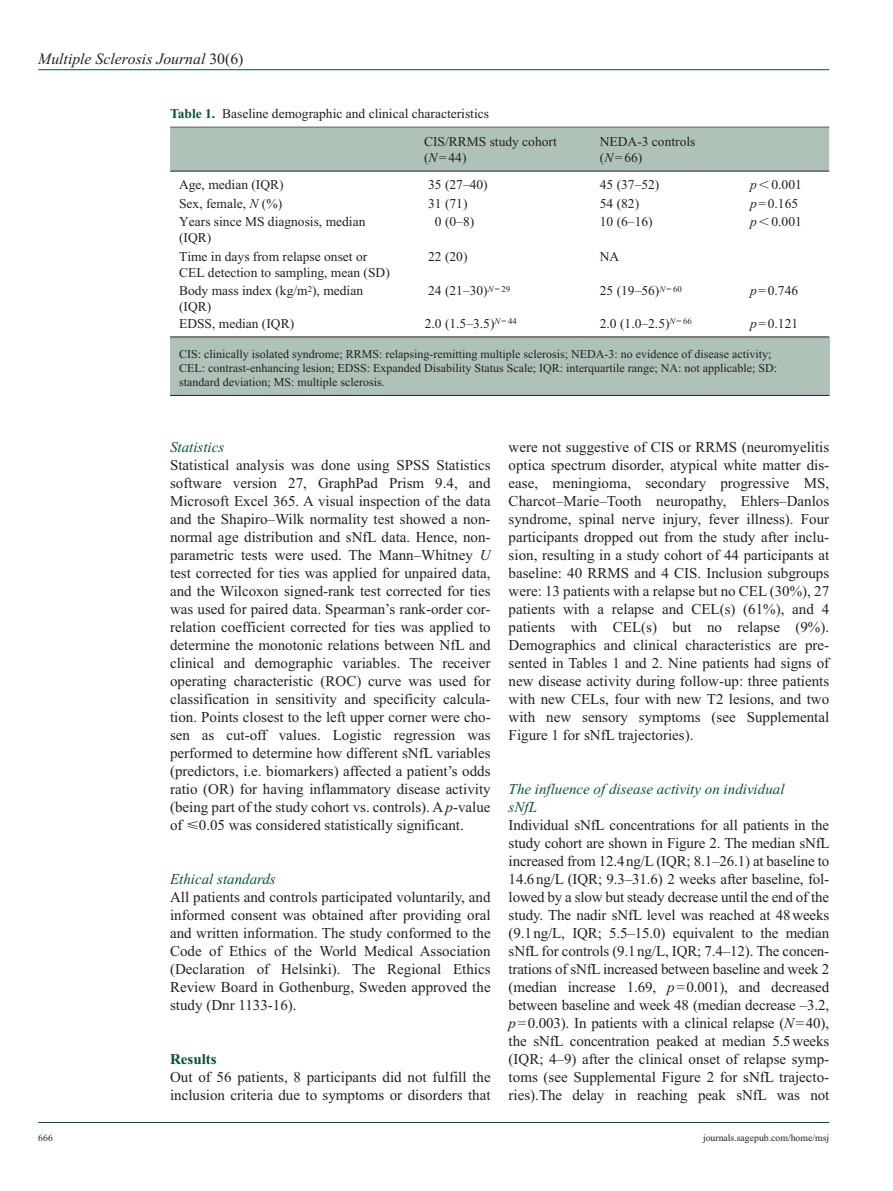
<style>
.page{position:relative;width:893px;height:1191px;background:#fff}
.page>*{position:absolute;margin:0;border:0;box-sizing:border-box;transform-origin:0 0}
.t1{font:italic 15.75px "Times New Roman";color:#231f20}
.t2{font:15px/18px "Times New Roman";color:#231f20;text-align:justify}
.t3{font:italic 15px/18px "Times New Roman";color:#015436}
.t4{font:700 15px "Times New Roman";color:#015436}
.t5{font:13.5px/15.8px "Times New Roman";color:#231f20}
.t6{font:12px/14.2px "Times New Roman";color:#231f20}
.t7{font:9.75px "Times New Roman";color:#231f20}
.s1{font-style:normal}
.s2{font-weight:700;color:#015436}
.s3{font-style:italic}
</style>
<div class="page">
<hr style="left:38px;top:69px;width:791px;height:1px;background:#015436">
<hr style="left:38px;top:1122px;width:791px;height:1px;background:#015436">
<div style="left:170px;top:337px;width:659px;height:58px;background:#afc2b8"></div>
<hr style="left:170px;top:127px;width:659px;height:1px;background:#231f20">
<hr style="left:170px;top:395px;width:659px;height:1px;background:#231f20">
<div style="left:170px;top:128px;width:659px;height:43px;background:#afc2b8"></div>
<hr style="left:170px;top:171px;width:234px;height:1px;background:#231f20">
<hr style="left:404px;top:171px;width:176px;height:1px;background:#231f20">
<hr style="left:580px;top:171px;width:150px;height:1px;background:#231f20">
<hr style="left:730px;top:171px;width:99px;height:1px;background:#231f20">
<hr style="left:170px;top:336px;width:234px;height:1px;background:#231f20">
<hr style="left:404px;top:336px;width:176px;height:1px;background:#231f20">
<hr style="left:580px;top:336px;width:150px;height:1px;background:#231f20">
<hr style="left:730px;top:336px;width:99px;height:1px;background:#231f20">
<p class="t1" style="left:38px;top:50px;width:207px">Multiple Sclerosis Journal <span class="s1">30(6)</span></p>
<p class="t5" style="left:424px;top:99px;width:134px;line-height:28.5px;text-indent:-254px"><span class="s2">Table 1.</span> Baseline demographic and clinical characteristics<br>CIS/RRMS study cohort</p>
<p class="t5" style="left:424px;top:150px;width:44px">(<span class="s3">N</span>=44)</p>
<p class="t5" style="left:600px;top:134px;width:97px">NEDA-3 controls (<span class="s3">N</span>=66)</p>
<p class="t5" style="left:179px;top:176px;width:106px">Age, median (IQR)</p>
<p class="t5" style="left:428px;top:176px;width:61px">35 (27–40)</p>
<p class="t5" style="left:600px;top:176px;width:61px">45 (37–52)</p>
<p class="t5" style="left:750px;top:176px;width:53px"><span class="s3">p</span> 0.001</p>
<p class="t5" style="left:179px;top:195px;width:105px">Sex, female, <span class="s3">N</span> (%)</p>
<p class="t5" style="left:428px;top:195px;width:41px">31 (71)</p>
<p class="t5" style="left:600px;top:195px;width:41px">54 (82)</p>
<p class="t5" style="left:750px;top:195px;width:50px"><span class="s3">p</span>=0.165</p>
<p class="t5" style="left:179px;top:214px;width:188px">Years since MS diagnosis, median (IQR)</p>
<p class="t5" style="left:435px;top:214px;width:41px">0 (0–8)</p>
<p class="t5" style="left:600px;top:214px;width:54px">10 (6–16)</p>
<p class="t5" style="left:750px;top:214px;width:53px"><span class="s3">p</span> 0.001</p>
<p class="t5" style="left:179px;top:248px;width:212px">Time in days from relapse onset or<br>CEL detection to sampling, mean (SD)</p>
<p class="t5" style="left:428px;top:248px;width:41px">22 (20)</p>
<p class="t5" style="left:600px;top:248px;width:21px">NA</p>
<p class="t5" style="left:179px;top:283px;width:186px">Body mass index (kg/m<sup>2</sup>), median (IQR)</p>
<p class="t5" style="left:428px;top:283px;width:83px">24 (21–30)<sup>N</sup><sup>=</sup> <sup>29</sup></p>
<p class="t5" style="left:600px;top:283px;width:83px">25 (19–56)<sup>N</sup><sup>=</sup> <sup>60</sup></p>
<p class="t5" style="left:750px;top:283px;width:50px"><span class="s3">p</span>=0.746</p>
<p class="t5" style="left:179px;top:315px;width:117px">EDSS, median (IQR)</p>
<p class="t5" style="left:425px;top:315px;width:94px">2.0 (1.5–3.5)<sup>N</sup><sup>=</sup> <sup>44</sup></p>
<p class="t5" style="left:600px;top:315px;width:94px">2.0 (1.0–2.5)<sup>N</sup><sup>=</sup> <sup>66</sup></p>
<p class="t5" style="left:750px;top:315px;width:50px"><span class="s3">p</span>=0.121</p>
<p class="t6" style="left:179px;top:346px;width:599px">CIS: clinically isolated syndrome; RRMS: relapsing-remitting multiple sclerosis; NEDA-3: no evidence of disease activity;<br>CEL: contrast-enhancing lesion; EDSS: Expanded Disability Status Scale; IQR: interquartile range; NA: not applicable; SD: standard deviation; MS: multiple sclerosis.</p>
<p class="t3" style="left:170px;top:438px;width:56px">Statistics</p>
<p class="t2" style="left:170px;top:456px;width:322px">Statistical analysis was done using SPSS Statistics software version 27, GraphPad Prism 9.4, and Microsoft Excel 365. A visual inspection of the data and the Shapiro–Wilk normality test showed a non&shy;normal age distribution and sNfL data. Hence, non&shy;parametric tests were used. The Mann–Whitney <span class="s3">U </span>test corrected for ties was applied for unpaired data, and the Wilcoxon signed-rank test corrected for ties was used for paired data. Spearman’s rank-order cor&shy;relation coefficient corrected for ties was applied to determine the monotonic relations between NfL and clinical and demographic variables. The receiver operating characteristic (ROC) curve was used for classification in sensitivity and specificity calcula&shy;tion. Points closest to the left upper corner were cho&shy;sen as cut-off values. Logistic regression was performed to determine how different sNfL variables (predictors, i.e. biomarkers) affected a patient’s odds ratio (OR) for having inflammatory disease activity (being part of the study cohort vs. controls). A <span class="s3">p</span>-value of ⩽0.05 was considered statistically significant.</p>
<p class="t3" style="left:170px;top:870px;width:107px">Ethical standards</p>
<p class="t2" style="left:170px;top:888px;width:322px">All patients and controls participated voluntarily, and informed consent was obtained after providing oral and written information. The study conformed to the Code of Ethics of the World Medical Association (Declaration of Helsinki). The Regional Ethics Review Board in Gothenburg, Sweden approved the study (Dnr 1133-16).</p>
<p class="t4" style="left:170px;top:1050px;width:48px">Results</p>
<p class="t2" style="left:170px;top:1068px;width:322px">Out of 56 patients, 8 participants did not fulfill the inclusion criteria due to symptoms or disorders that</p>
<p class="t2" style="left:509px;top:438px;width:322px">were not suggestive of CIS or RRMS (neuromyelitis optica spectrum disorder, atypical white matter dis&shy;ease, meningioma, secondary progressive MS, Charcot–Marie–Tooth neuropathy, Ehlers–Danlos syndrome, spinal nerve injury, fever illness). Four participants dropped out from the study after inclu&shy;sion, resulting in a study cohort of 44 participants at baseline: 40 RRMS and 4 CIS. Inclusion subgroups were: 13 patients with a relapse but no CEL (30%), 27 patients with a relapse and CEL(s) (61%), and 4 patients with CEL(s) but no relapse (9%).<br>Demographics and clinical characteristics are pre&shy;sented in Tables 1 and 2. Nine patients had signs of new disease activity during follow-up: three patients with new CELs, four with new T2 lesions, and two with new sensory symptoms (see Supplemental Figure 1 for sNfL trajectories).</p>
<p class="t3" style="left:509px;top:780px;width:277px">The influence of disease activity on individual sNfL</p>
<p class="t2" style="left:509px;top:816px;width:323px">Individual sNfL concentrations for all patients in the study cohort are shown in Figure 2. The median sNfL increased from 12.4ng/L (IQR; 8.1–26.1) at baseline to 14.6ng/L (IQR; 9.3–31.6) 2 weeks after baseline, fol&shy;lowed by a slow but steady decrease until the end of the study. The nadir sNfL level was reached at 48weeks (9.1ng/L, IQR; 5.5–15.0) equivalent to the median sNfL for controls (9.1ng/L, IQR; 7.4–12). The concen&shy;trations of sNfL increased between baseline and week 2 (median increase 1.69, <span class="s3">p</span>=0.001), and decreased between baseline and week 48 (median decrease –3.2, <span class="s3">p</span>=0.003). In patients with a clinical relapse (<span class="s3">N</span>=40), the sNfL concentration peaked at median 5.5weeks (IQR; 4–9) after the clinical onset of relapse symp&shy;toms (see Supplemental Figure 2 for sNfL trajecto&shy;ries).The delay in reaching peak sNfL was not</p>
<p class="t7" style="left:38px;top:1132px;width:16px">666</p>
<p class="t7" style="left:703px;top:1132px;width:128px">journals.sagepub.com/home/msj</p>
</div>
